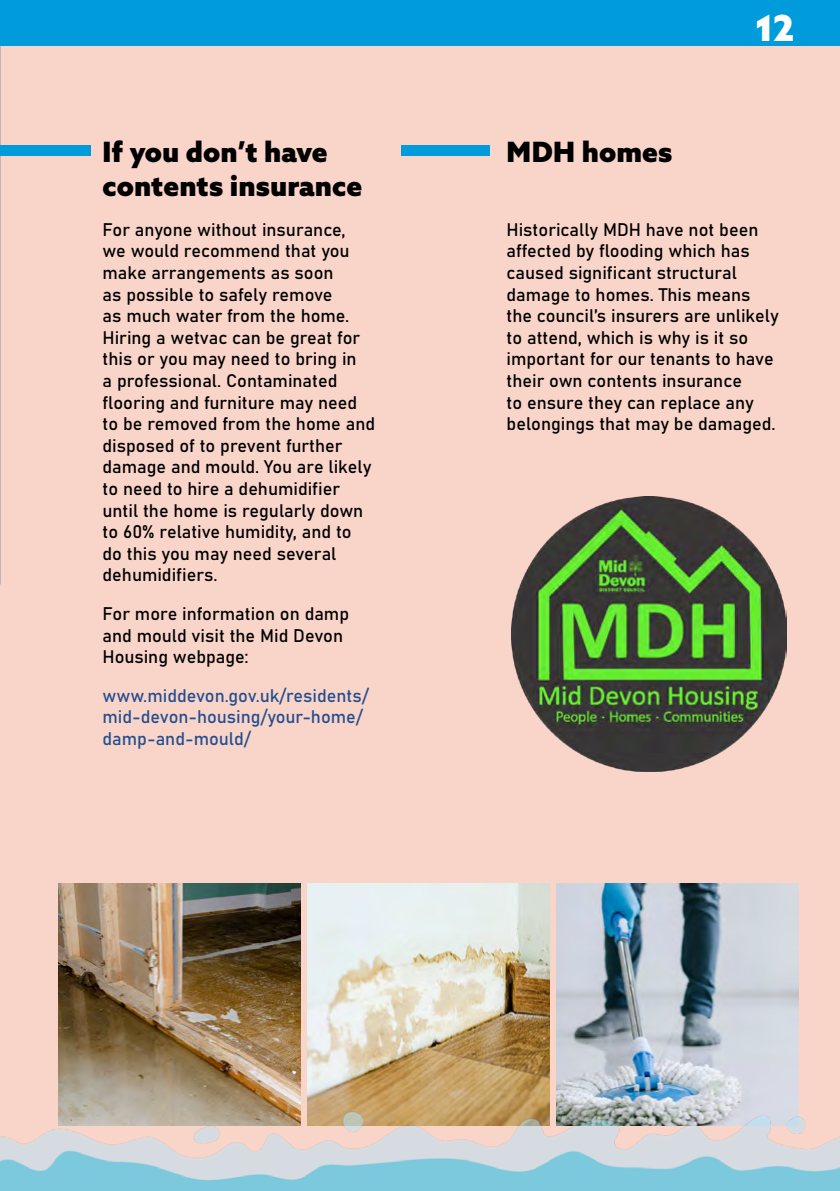
<style>
.page{position:relative;width:840px;height:1191px;background:#fff}
.page>*{position:absolute;margin:0;border:0;box-sizing:border-box;transform-origin:0 0}
.Header_-_Align_Right{font:900 36px "Azo Sans";color:#fff}
.Header_-_Align_Right-2{font:900 28px/33.6px "Azo Sans";color:#000}
.Pull_Text{font:18px/21.6px "Bahnschrift";color:#000}
.Pull_Text-2{font:18px/21.6px "Bahnschrift";color:#244e8f}
</style>
<div class="page">
<div style="left:0;top:0;width:839px;height:1191px;background:#f9d5c9"></div>
<div style="left:0;top:145px;width:90px;height:11px;background:#009bda"></div>
<div style="left:400px;top:145px;width:89px;height:11px;background:#009bda"></div>
<img style="left:58px;top:883px;width:243px;height:103px">
<img style="left:307px;top:883px;width:242px;height:103px">
<img style="left:556px;top:883px;width:242px;height:103px">
<img style="left:0;top:141px;width:1px;height:443px">
<img style="left:511px;top:497px;width:275px;height:274px">
<div style="left:0;top:0;width:839px;height:45px;background:#009bda"></div>
<img style="left:0;top:986px;width:839px;height:205px">
<p class="Header_-_Align_Right-2" style="left:102px;top:135px;width:261px">If you don’t have contents insurance</p>
<p class="Pull_Text" style="left:102px;top:217px;width:274px">For anyone without insurance,<br>we would recommend that you make arrangements as soon<br>as possible to safely remove<br>as much water from the home.<br>Hiring a wetvac can be great for this or you may need to bring in<br>a professional. Contaminated flooring and furniture may need to be removed from the home and disposed of to prevent further damage and mould. You are likely to need to hire a dehumidifier until the home is regularly down to 60% relative humidity, and to do this you may need several dehumidifiers.</p>
<p class="Pull_Text" style="left:102px;top:601px;width:248px">For more information on damp and mould visit the Mid Devon<br>Housing webpage:</p>
<p class="Pull_Text-2" style="left:102px;top:683px;width:267px">www.middevon.gov.uk/residents/ mid-devon-housing/your-home/ damp-and-mould/</p>
<p class="Header_-_Align_Right-2" style="left:506px;top:135px;width:167px">MDH homes</p>
<p class="Header_-_Align_Right" style="left:754px;top:4px;width:41px">12</p>
<p class="Pull_Text" style="left:506px;top:217px;width:273px">Historically MDH have not been affected by flooding which has caused significant structural damage to homes. This means the council’s insurers are unlikely to attend, which is why is it so important for our tenants to have their own contents insurance<br>to ensure they can replace any belongings that may be damaged.</p>
</div>
